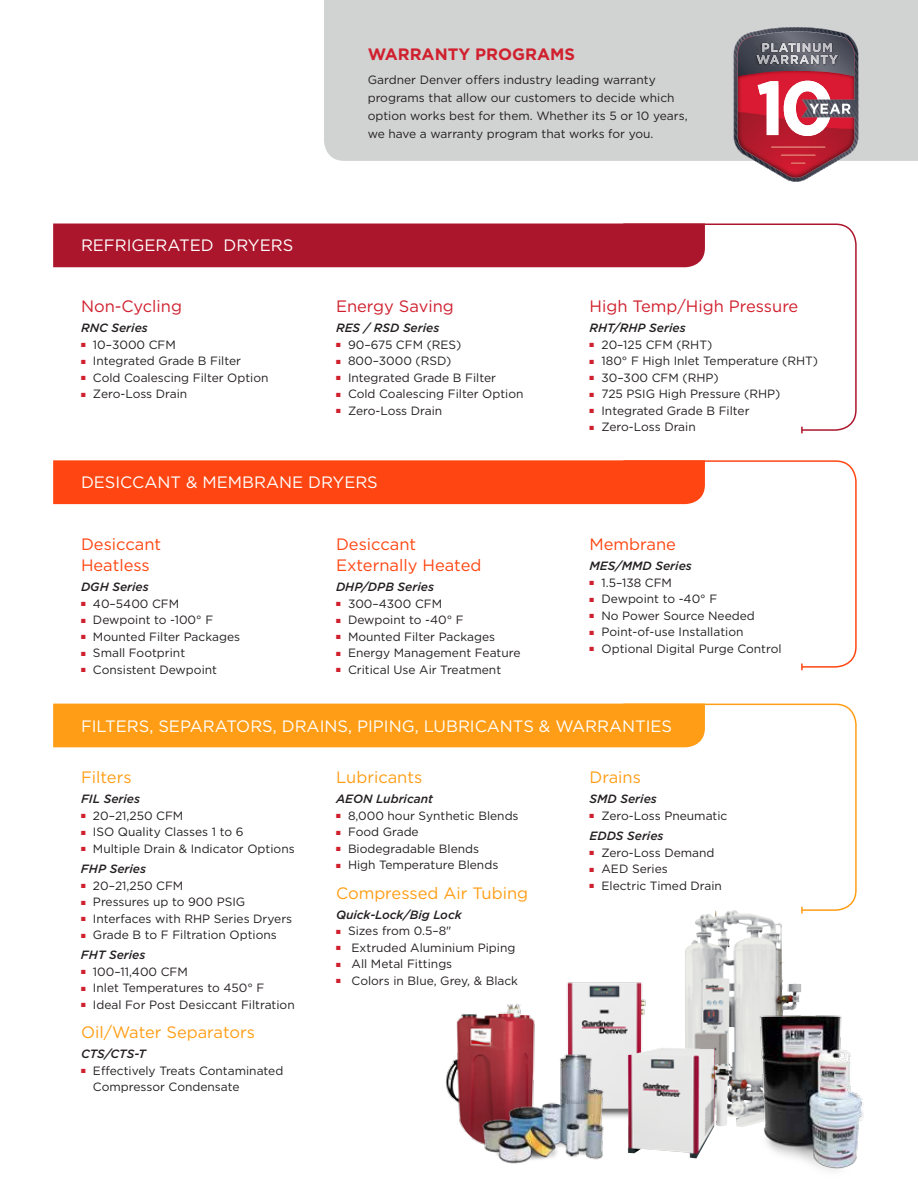
<style>
.page{position:relative;width:918px;height:1188px;background:#fff}
.page>*{position:absolute;margin:0;border:0;box-sizing:border-box;transform-origin:0 0}
.t1{font:16.5px "Gotham";color:#fff}
.t2{font:16.5px "Gotham";color:#ff9e16}
.t3{font:16.5px/21px "Gotham";color:#ff4612}
.t4{font:16.5px "Gotham";color:#d0202e}
.t5{font:700 16.5px "Gotham";color:#d0202e}
.t6{font:12px/20.2px "Gotham";color:#231f20}
.t7{font:italic 500 12px "Gotham";color:#231f20}
.s1{color:#d0202e}
.s2{font-weight:500;font-style:italic}
</style>
<div class="page">
<img style="left:446px;top:1004px;width:89px;height:140px">
<svg style="left:622px;top:223px;width:235px;height:208px"></svg>
<svg style="left:801px;top:427px;width:2px;height:6px"></svg>
<svg style="left:622px;top:460px;width:235px;height:208px"></svg>
<svg style="left:801px;top:664px;width:2px;height:6px"></svg>
<svg style="left:622px;top:703px;width:235px;height:208px"></svg>
<svg style="left:801px;top:907px;width:2px;height:6px"></svg>
<div style="left:53px;top:224px;width:652px;height:43px;background:#ac162c"></div>
<div style="left:53px;top:460px;width:652px;height:44px;background:#ff4612"></div>
<div style="left:324px;top:0;width:594px;height:161px;background:#d1d2d2"></div>
<div style="left:53px;top:704px;width:652px;height:43px;background:#ff9e16"></div>
<svg style="left:734px;top:27px;width:124px;height:155px"></svg>
<img style="left:654px;top:910px;width:147px;height:217px">
<img style="left:751px;top:995px;width:113px;height:176px">
<img style="left:566px;top:982px;width:80px;height:136px">
<img style="left:628px;top:1048px;width:101px;height:110px">
<img style="left:481px;top:1052px;width:125px;height:112px">
<h1 class="t1" style="left:81px;top:235px;width:214px">REFRIGERATED DRYERS</h1>
<h1 class="t4" style="left:81px;top:296px;width:103px">Non-Cycling</h1>
<p class="t7" style="left:81px;top:320px;width:68px">RNC Series</p>
<p class="t6" style="left:81px;top:334px;width:96px"><span class="s1">■</span> 10–3000 CFM</p>
<p class="t6" style="left:81px;top:351px;width:162px"><span class="s1">■</span> Integrated Grade B Filter</p>
<p class="t6" style="left:81px;top:367px;width:189px"><span class="s1">■</span> Cold Coalescing Filter Option</p>
<p class="t6" style="left:81px;top:384px;width:108px"><span class="s1">■</span> Zero-Loss Drain</p>
<h1 class="t5" style="left:368px;top:43px;width:209px">WARRANTY PROGRAMS</h1>
<p class="t6" style="left:368px;top:71px;width:321px;line-height:18px">Gardner Denver offers industry leading warranty programs that allow our customers to decide which option works best for them. Whether its 5 or 10 years, we have a warranty program that works for you.</p>
<h1 class="t4" style="left:336px;top:296px;width:119px">Energy Saving</h1>
<p class="t7" style="left:336px;top:320px;width:105px">RES / RSD Series</p>
<p class="t6" style="left:336px;top:334px;width:127px"><span class="s1">■</span> 90–675 CFM (RES)</p>
<p class="t6" style="left:336px;top:351px;width:117px"><span class="s1">■</span> 800–3000 (RSD)</p>
<p class="t6" style="left:336px;top:367px;width:162px"><span class="s1">■</span> Integrated Grade B Filter</p>
<p class="t6" style="left:336px;top:384px;width:189px"><span class="s1">■</span> Cold Coalescing Filter Option</p>
<p class="t6" style="left:336px;top:400px;width:108px"><span class="s1">■</span> Zero-Loss Drain</p>
<h1 class="t4" style="left:590px;top:296px;width:210px">High Temp/High Pressure</h1>
<p class="t7" style="left:590px;top:320px;width:98px">RHT/RHP Series</p>
<p class="t6" style="left:590px;top:334px;width:124px"><span class="s1">■</span> 20–125 CFM (RHT)</p>
<p class="t6" style="left:590px;top:351px;width:230px"><span class="s1">■</span> 180° F High Inlet Temperature (RHT)</p>
<p class="t6" style="left:590px;top:367px;width:131px"><span class="s1">■</span> 30–300 CFM (RHP)</p>
<p class="t6" style="left:590px;top:384px;width:193px"><span class="s1">■</span> 725 PSIG High Pressure (RHP)</p>
<p class="t6" style="left:590px;top:400px;width:162px"><span class="s1">■</span> Integrated Grade B Filter</p>
<p class="t6" style="left:590px;top:417px;width:108px"><span class="s1">■</span> Zero-Loss Drain</p>
<h1 class="t1" style="left:81px;top:472px;width:298px">DESICCANT &amp; MEMBRANE DRYERS</h1>
<h1 class="t3" style="left:81px;top:533px;width:82px">Desiccant<br>Heatless</h1>
<p class="t7" style="left:81px;top:579px;width:69px">DGH Series</p>
<p class="t6" style="left:81px;top:593px;width:100px"><span class="s1">■</span> 40–5400 CFM</p>
<p class="t6" style="left:81px;top:609px;width:134px"><span class="s1">■</span> Dewpoint to -100° F</p>
<p class="t6" style="left:81px;top:626px;width:161px"><span class="s1">■</span> Mounted Filter Packages</p>
<p class="t6" style="left:81px;top:642px;width:106px"><span class="s1">■</span> Small Footprint</p>
<p class="t6" style="left:81px;top:659px;width:138px"><span class="s1">■</span> Consistent Dewpoint</p>
<h1 class="t3" style="left:336px;top:533px;width:147px">Desiccant<br>Externally Heated</h1>
<p class="t7" style="left:336px;top:579px;width:99px">DHP/DPB Series</p>
<p class="t6" style="left:336px;top:593px;width:108px"><span class="s1">■</span> 300–4300 CFM</p>
<p class="t6" style="left:336px;top:609px;width:129px"><span class="s1">■</span> Dewpoint to -40° F</p>
<p class="t6" style="left:336px;top:626px;width:161px"><span class="s1">■</span> Mounted Filter Packages</p>
<p class="t6" style="left:336px;top:642px;width:186px"><span class="s1">■</span> Energy Management Feature</p>
<p class="t6" style="left:336px;top:659px;width:167px"><span class="s1">■</span> Critical Use Air Treatment</p>
<h1 class="t3" style="left:590px;top:533px;width:88px">Membrane</h1>
<p class="t7" style="left:590px;top:558px;width:104px">MES/MMD Series</p>
<p class="t6" style="left:590px;top:572px;width:84px"><span class="s1">■</span> 1.5–138 CFM</p>
<p class="t6" style="left:590px;top:588px;width:129px"><span class="s1">■</span> Dewpoint to -40° F</p>
<p class="t6" style="left:590px;top:605px;width:167px"><span class="s1">■</span> No Power Source Needed</p>
<p class="t6" style="left:590px;top:621px;width:156px"><span class="s1">■</span> Point-of-use Installation</p>
<p class="t6" style="left:590px;top:638px;width:194px"><span class="s1">■</span> Optional Digital Purge Control</p>
<h1 class="t1" style="left:81px;top:715px;width:593px">FILTERS, SEPARATORS, DRAINS, PIPING, LUBRICANTS &amp; WARRANTIES</h1>
<h1 class="t2" style="left:81px;top:767px;width:52px">Filters</h1>
<p class="t7" style="left:81px;top:791px;width:61px">FIL Series</p>
<p class="t6" style="left:81px;top:805px;width:104px"><span class="s1">■</span> 20–21,250 CFM</p>
<p class="t6" style="left:81px;top:822px;width:164px"><span class="s1">■</span> ISO Quality Classes 1 to 6</p>
<p class="t6" style="left:81px;top:838px;width:215px"><span class="s1">■</span> Multiple Drain &amp; Indicator Options<br><span class="s2">FHP Series</span></p>
<p class="t6" style="left:81px;top:875px;width:104px"><span class="s1">■</span> 20–21,250 CFM</p>
<p class="t6" style="left:81px;top:891px;width:166px"><span class="s1">■</span> Pressures up to 900 PSIG</p>
<p class="t6" style="left:81px;top:908px;width:213px"><span class="s1">■</span> Interfaces with RHP Series Dryers</p>
<p class="t6" style="left:81px;top:924px;width:197px"><span class="s1">■</span> Grade B to F Filtration Options<br><span class="s2">FHT Series</span></p>
<p class="t6" style="left:81px;top:961px;width:108px"><span class="s1">■</span> 100–11,400 CFM</p>
<p class="t6" style="left:81px;top:978px;width:185px"><span class="s1">■</span> Inlet Temperatures to 450° F</p>
<p class="t6" style="left:81px;top:994px;width:215px"><span class="s1">■</span> Ideal For Post Desiccant Filtration</p>
<h1 class="t2" style="left:81px;top:1022px;width:176px">Oil/Water Separators</h1>
<p class="t7" style="left:81px;top:1046px;width:66px">CTS/CTS-T</p>
<p class="t6" style="left:93px;top:1062px;width:192px;line-height:16.5px;text-indent:-12px"><span class="s1">■</span> Effectively Treats Contaminated<br>Compressor Condensate</p>
<h1 class="t2" style="left:336px;top:767px;width:88px">Lubricants</h1>
<p class="t7" style="left:336px;top:791px;width:99px">AEON Lubricant</p>
<p class="t6" style="left:336px;top:805px;width:184px"><span class="s1">■</span> 8,000 hour Synthetic Blends</p>
<p class="t6" style="left:336px;top:822px;width:84px"><span class="s1">■</span> Food Grade</p>
<p class="t6" style="left:336px;top:838px;width:145px"><span class="s1">■</span> Biodegradable Blends</p>
<p class="t6" style="left:336px;top:855px;width:164px"><span class="s1">■</span> High Temperature Blends</p>
<h1 class="t2" style="left:336px;top:882px;width:194px">Compressed Air Tubing</h1>
<p class="t7" style="left:336px;top:907px;width:127px">Quick-Lock/Big Lock</p>
<p class="t6" style="left:336px;top:921px;width:117px"><span class="s1">■</span> Sizes from 0.5–8"</p>
<p class="t6" style="left:336px;top:937px;width:181px"><span class="s1">■</span> Extruded Aluminium Piping</p>
<p class="t6" style="left:336px;top:954px;width:118px"><span class="s1">■</span> All Metal Fittings</p>
<p class="t6" style="left:336px;top:970px;width:184px"><span class="s1">■</span> Colors in Blue, Grey, &amp; Black</p>
<h1 class="t2" style="left:590px;top:767px;width:53px">Drains</h1>
<p class="t7" style="left:590px;top:791px;width:69px">SMD Series</p>
<p class="t6" style="left:590px;top:805px;width:139px"><span class="s1">■</span> Zero-Loss Pneumatic<br><span class="s2">EDDS Series</span></p>
<p class="t6" style="left:590px;top:842px;width:127px"><span class="s1">■</span> Zero-Loss Demand</p>
<p class="t6" style="left:590px;top:858px;width:80px"><span class="s1">■</span> AED Series</p>
<p class="t6" style="left:590px;top:875px;width:134px"><span class="s1">■</span> Electric Timed Drain</p>
</div>
